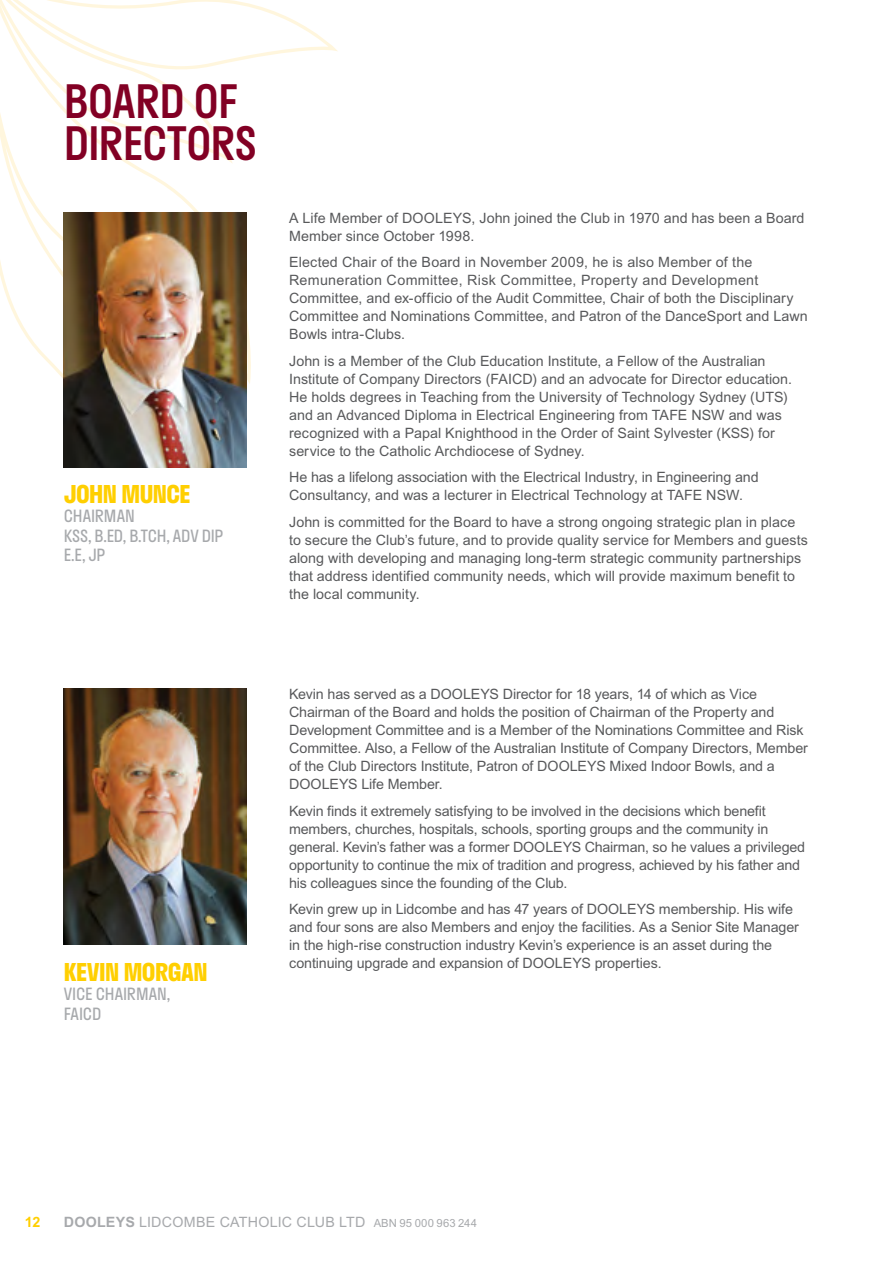
<style>
.page{position:relative;width:893px;height:1263px;background:#fff}
.page>*{position:absolute;margin:0;border:0;box-sizing:border-box;transform-origin:0 0}
.t1{font:500 45px/42px "Stratos";letter-spacing:-.015em;color:#820024}
.t2{font:700 24px "Stratos";letter-spacing:-.025em;color:#ffcf01}
.t3{font:16.5px/19.5px "Stratos";letter-spacing:-.01em;color:#a7a9ac}
.t4{font:14.25px/18px "Arial MT Std";color:#58595b}
.t5{font:14.25px "Arial MT Std";letter-spacing:.015em;color:#a7a9ac}
.t6{font:700 14.25px "Arial MT Std";color:#ffcf01}
.s1{font-weight:700}
.s2{font-size:11.25px}
</style>
<div class="page">
<svg style="left:0;top:0;width:337px;height:456px"></svg>
<img style="left:64px;top:213px;width:183px;height:255px">
<img style="left:64px;top:689px;width:183px;height:255px">
<h1 class="t1" style="left:64px;top:79px;width:194px">BOARD OF<br>DIRECTORS</h1>
<h2 class="t2" style="left:64px;top:474px;width:128px">JOHN MUNCE</h2>
<p class="t3" style="left:64px;top:506px;width:161px">CHAIRMAN<br>KSS, B.ED, B.TCH, ADV DIP<br>E.E, JP</p>
<p class="t4" style="left:289px;top:209px;width:517px">A Life Member of DOOLEYS, John joined the Club in 1970 and has been a Board<br>Member since October 1998.</p>
<p class="t4" style="left:289px;top:253px;width:520px">Elected Chair of the Board in November 2009, he is also Member of the Remuneration Committee, Risk Committee, Property and Development Committee, and ex-officio of the Audit Committee, Chair of both the Disciplinary Committee and Nominations Committee, and Patron of the DanceSport and Lawn Bowls intra-Clubs.</p>
<p class="t4" style="left:289px;top:352px;width:504px">John is a Member of the Club Education Institute, a Fellow of the Australian Institute of Company Directors (FAICD) and an advocate for Director education.<br>He holds degrees in Teaching from the University of Technology Sydney (UTS) and an Advanced Diploma in Electrical Engineering from TAFE NSW and was recognized with a Papal Knighthood in the Order of Saint Sylvester (KSS) for service to the Catholic Archdiocese of Sydney.</p>
<p class="t4" style="left:289px;top:468px;width:471px">He has a lifelong association with the Electrical Industry, in Engineering and<br>Consultancy, and was a lecturer in Electrical Technology at TAFE NSW.</p>
<p class="t4" style="left:289px;top:513px;width:520px">John is committed for the Board to have a strong ongoing strategic plan in place to secure the Club’s future, and to provide quality service for Members and guests along with developing and managing long-term strategic community partnerships that address identified community needs, which will provide maximum benefit to the local community.</p>
<h2 class="t2" style="left:64px;top:953px;width:145px">KEVIN MORGAN</h2>
<p class="t3" style="left:64px;top:984px;width:108px">VICE CHAIRMAN,<br>FAICD</p>
<p class="t4" style="left:289px;top:685px;width:520px">Kevin has served as a DOOLEYS Director for 18 years, 14 of which as Vice Chairman of the Board and holds the position of Chairman of the Property and Development Committee and is a Member of the Nominations Committee and Risk Committee. Also, a Fellow of the Australian Institute of Company Directors, Member of the Club Directors Institute, Patron of DOOLEYS Mixed Indoor Bowls, and a DOOLEYS Life Member.</p>
<p class="t4" style="left:289px;top:802px;width:517px">Kevin finds it extremely satisfying to be involved in the decisions which benefit members, churches, hospitals, schools, sporting groups and the community in general. Kevin’s father was a former DOOLEYS Chairman, so he values a privileged opportunity to continue the mix of tradition and progress, achieved by his father and his colleagues since the founding of the Club.</p>
<p class="t4" style="left:289px;top:900px;width:511px">Kevin grew up in Lidcombe and has 47 years of DOOLEYS membership. His wife and four sons are also Members and enjoy the facilities. As a Senior Site Manager in the high-rise construction industry Kevin’s experience is an asset during the continuing upgrade and expansion of DOOLEYS properties.</p>
<p class="t6" style="left:25px;top:1213px;width:17px">12</p>
<p class="t5" style="left:64px;top:1213px;width:415px"><span class="s1">DOOLEYS</span> LIDCOMBE CATHOLIC CLUB LTD <span class="s2">ABN 95 000 963 244</span></p>
</div>
